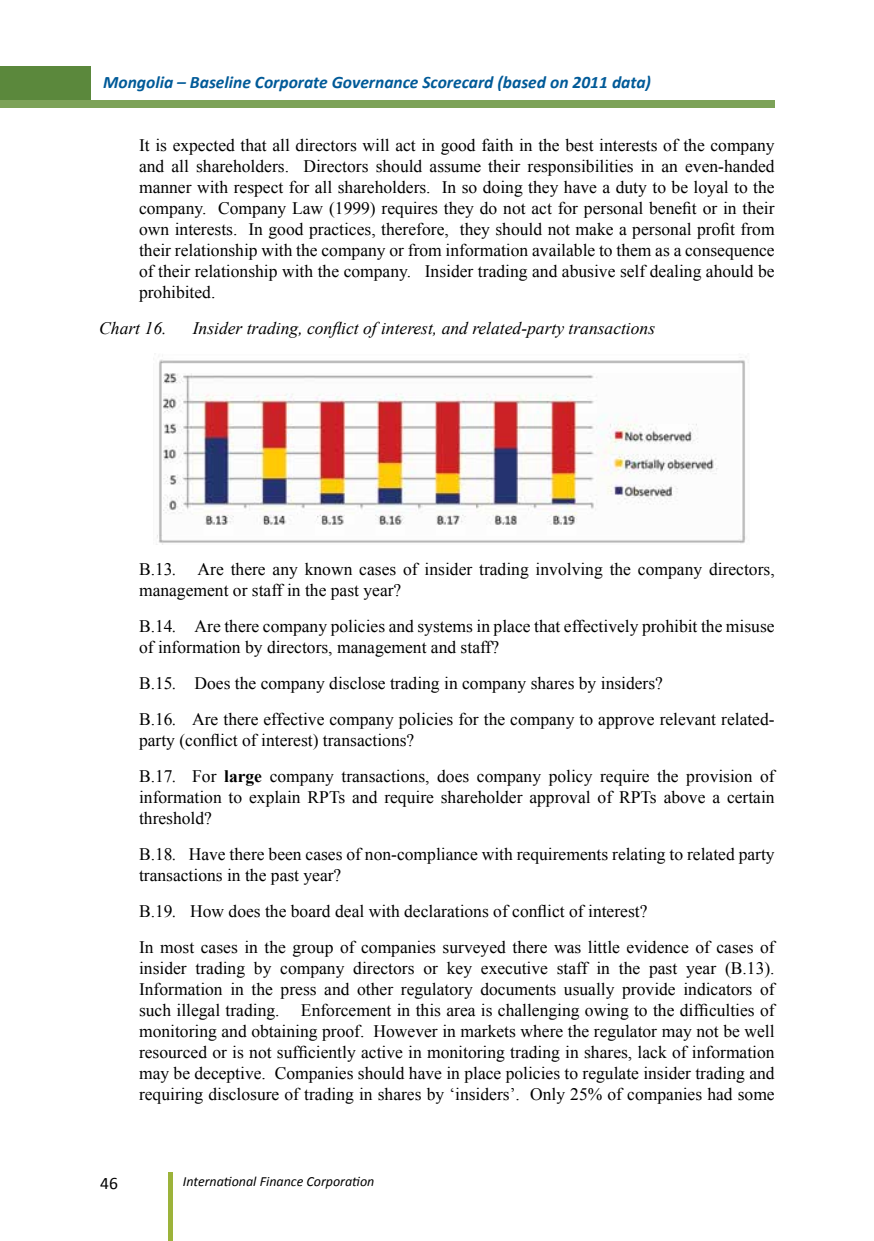
<style>
.page{position:relative;width:874px;height:1241px;background:#fff}
.page>*{position:absolute;margin:0;border:0;box-sizing:border-box;transform-origin:0 0}
.t1{font:17.5px/21px "Mogul Times New Roman";color:#000}
.t2{font:italic 17.5px "Mogul Times New Roman";color:#000}
.t3{font:italic 700 17.5px "Calibri";color:#005a98}
.t4{font:17.5px "Calibri";color:#000}
.t5{font:italic 14px "Calibri";color:#000}
.s1{font-style:italic}
.s2{font-weight:700}
</style>
<div class="page">
<div style="left:168px;top:1172px;width:5px;height:68px;background:#9cb33a"></div>
<div style="left:0;top:66px;width:90px;height:35px;background:#5b883c"></div>
<div style="left:0;top:101px;width:774px;height:7px;background:#7ca258"></div>
<img style="left:157px;top:357px;width:589px;height:187px">
<p class="t3" style="left:103px;top:71px;width:549px">Mongolia – Baseline Corporate Governance Scorecard (based on 2011 data)</p>
<p class="t1" style="left:139px;top:134px;width:637px;text-align:justify">It is expected that all directors will act in good faith in the best interests of the company and all shareholders. Directors should assume their responsibilities in an even-handed manner with respect for all shareholders. In so doing they have a duty to be loyal to the company. Company Law (1999) requires they do not act for personal benefit or in their own interests. In good practices, therefore, they should not make a personal profit from their relationship with the company or from information available to them as a consequence of their relationship with the company. Insider trading and abusive self dealing ahould be prohibited.</p>
<p class="t2" style="left:99px;top:316px;width:69px">Chart 16.</p>
<p class="t2" style="left:193px;top:316px;width:463px">Insider trading, conflict of interest, and related-party transactions</p>
<p class="t1" style="left:139px;top:558px;width:637px">B.13<span class="s1">.</span> Are there any known cases of insider trading involving the company directors, management or staff in the past year?</p>
<p class="t1" style="left:139px;top:615px;width:636px">B.14<span class="s1">.</span> Are there company policies and systems in place that effectively prohibit the misuse of information by directors, management and staff?</p>
<p class="t1" style="left:139px;top:665px;width:636px;line-height:35.9px">B.15<span class="s1">.</span> Does the company disclose trading in company shares by insiders?<br>B.16<span class="s1">.</span> Are there effective company policies for the company to approve relevant related-</p>
<p class="t1" style="left:139px;top:721px;width:636px;line-height:35.9px">party (conflict of interest) transactions?<br>B.17<span class="s1">.</span> For <span class="s2">large</span> company transactions, does company policy require the provision of</p>
<p class="t1" style="left:139px;top:786px;width:636px">information to explain RPTs and require shareholder approval of RPTs above a certain threshold?</p>
<p class="t1" style="left:139px;top:843px;width:636px">B.18<span class="s1">.</span> Have there been cases of non-compliance with requirements relating to related party transactions in the past year?</p>
<p class="t1" style="left:139px;top:892px;width:636px;line-height:35.9px">B.19<span class="s1">.</span> How does the board deal with declarations of conflict of interest?<br>In most cases in the group of companies surveyed there was little evidence of cases of</p>
<p class="t1" style="left:139px;top:956px;width:637px;text-align:justify">insider trading by company directors or key executive staff in the past year (B.13).<br>Information in the press and other regulatory documents usually provide indicators of such illegal trading. Enforcement in this area is challenging owing to the difficulties of monitoring and obtaining proof. However in markets where the regulator may not be well resourced or is not sufficiently active in monitoring trading in shares, lack of information may be deceptive. Companies should have in place policies to regulate insider trading and requiring disclosure of trading in shares by ‘insiders’. Only 25% of companies had some</p>
<p class="t4" style="left:100px;top:1171px;width:19px">46</p>
<p class="t5" style="left:183px;top:1171px;width:193px">International Finance Corporation</p>
</div>
